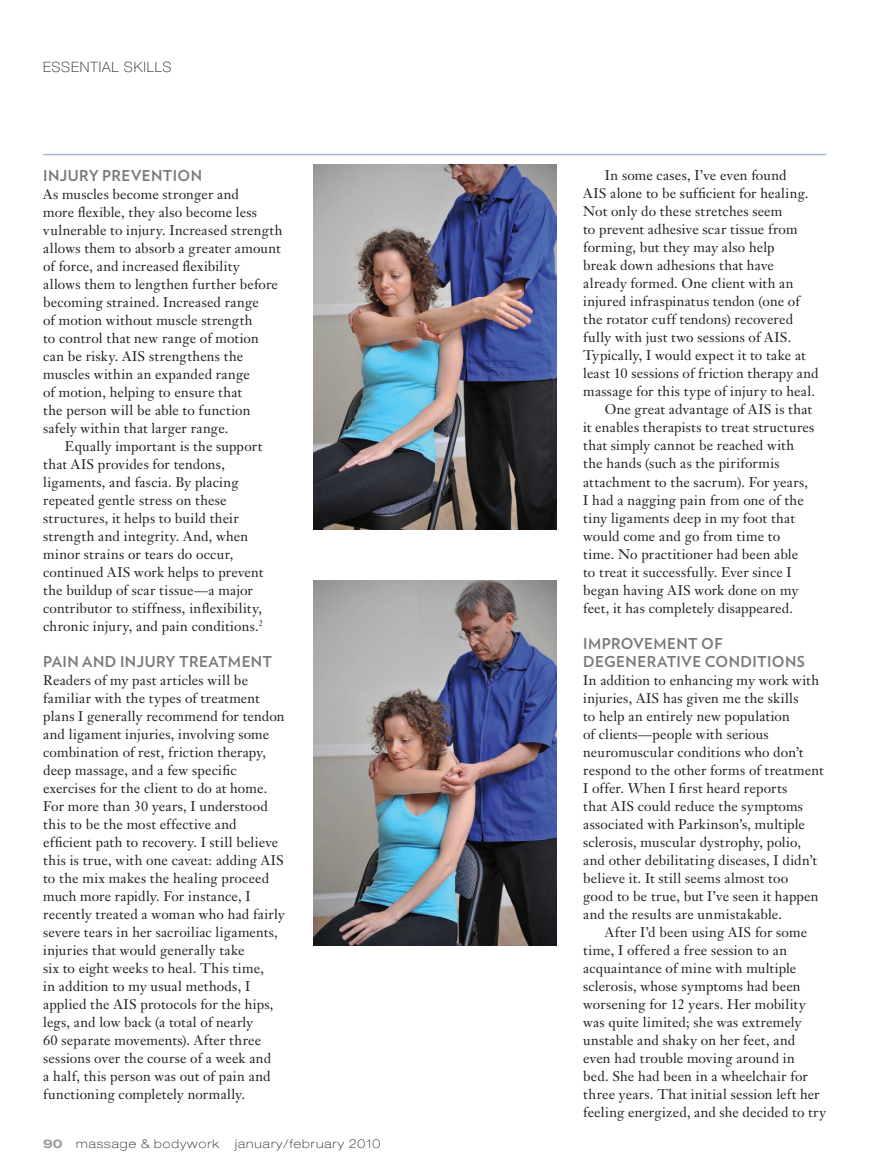
<style>
.page{position:relative;width:891px;height:1175px;background:#fff}
.page>*{position:absolute;margin:0;border:0;box-sizing:border-box;transform-origin:0 0}
.t1{font:700 15px/18px "Verlag";letter-spacing:.025em;color:#787b7d}
.t2{font:100 14.25px "Helvetica Neue";letter-spacing:.06em;color:#231f20}
.t3{font:13.8px/18px "Janson Text";letter-spacing:.015em;color:#231f20}
.t4{font:100 expanded 12px "Helvetica Neue";letter-spacing:.085em;color:#231f20}
.s1{font-weight:700;color:#979ea2}
</style>
<div class="page">
<hr style="left:43px;top:154px;width:783px;height:1px;background:#a1bcd3">
<img style="left:313px;top:164px;width:243px;height:365px">
<img style="left:313px;top:580px;width:243px;height:365px">
<p class="t2" style="left:43px;top:59px;width:130px">ESSENTIAL SKILLS</p>
<p class="t1" style="left:43px;top:165px;width:160px">I NJURY PREVENTION</p>
<p class="t3" style="left:43px;top:185px;width:241px">As muscles become stronger and<br>more flexible, they also become less vulnerable to injury. Increased strength allows them to absorb a greater amount of force, and increased flexibility<br>allows them to lengthen further before becoming strained. Increased range<br>of motion without muscle strength<br>to control that new range of motion can be risky. AIS strengthens the muscles within an expanded range<br>of motion, helping to ensure that<br>the person will be able to function safely within that larger range.</p>
<p class="t3" style="left:43px;top:437px;width:222px;text-indent:22px">Equally important is the support that AIS provides for tendons, ligaments, and fascia. By placing repeated gentle stress on these structures, it helps to build their strength and integrity. And, when minor strains or tears do occur, continued AIS work helps to prevent the buildup of scar tissue—a major contributor to stiffness, inflexibility, chronic injury, and pain conditions.<sup>2</sup></p>
<p class="t1" style="left:43px;top:651px;width:226px">PAIN AND I NJURY TREATMENT</p>
<p class="t3" style="left:43px;top:671px;width:243px">Readers of my past articles will be familiar with the types of treatment plans I generally recommend for tendon and ligament injuries, involving some combination of rest, friction therapy, deep massage, and a few specific exercises for the client to do at home.<br>For more than 30 years, I understood this to be the most effective and efficient path to recovery. I still believe this is true, with one caveat: adding AIS to the mix makes the healing proceed much more rapidly. For instance, I recently treated a woman who had fairly severe tears in her sacroiliac ligaments, injuries that would generally take<br>six to eight weeks to heal. This time,<br>in addition to my usual methods, I applied the AIS protocols for the hips, legs, and low back (a total of nearly<br>60 separate movements). After three sessions over the course of a week and<br>a half, this person was out of pain and functioning completely normally.</p>
<p class="t4" style="left:43px;top:1137px;width:178px"><span class="s1">90</span> massage &amp; bodywork</p>
<p class="t4" style="left:235px;top:1137px;width:147px">january/february 2010</p>
<p class="t3" style="left:605px;top:166px;width:183px">In some cases, I’ve even found</p>
<p class="t3" style="left:583px;top:184px;width:227px">AIS alone to be sufficient for healing.</p>
<p class="t3" style="left:583px;top:202px;width:201px">Not only do these stretches seem</p>
<p class="t3" style="left:583px;top:220px;width:216px">to prevent adhesive scar tissue from</p>
<p class="t3" style="left:583px;top:238px;width:193px">forming, but they may also help</p>
<p class="t3" style="left:583px;top:256px;width:192px">break down adhesions that have</p>
<p class="t3" style="left:583px;top:274px;width:212px">already formed. One client with an</p>
<p class="t3" style="left:583px;top:292px;width:218px">injured infraspinatus tendon (one of</p>
<p class="t3" style="left:583px;top:310px;width:211px">the rotator cuff tendons) recovered</p>
<p class="t3" style="left:583px;top:328px;width:210px">fully with just two sessions of AIS.</p>
<p class="t3" style="left:583px;top:346px;width:224px">Typically, I would expect it to take at</p>
<p class="t3" style="left:583px;top:364px;width:237px">least 10 sessions of friction therapy and</p>
<p class="t3" style="left:583px;top:382px;width:233px">massage for this type of injury to heal.</p>
<p class="t3" style="left:605px;top:400px;width:209px">One great advantage of AIS is that</p>
<p class="t3" style="left:583px;top:418px;width:233px">it enables therapists to treat structures</p>
<p class="t3" style="left:583px;top:436px;width:213px">that simply cannot be reached with</p>
<p class="t3" style="left:583px;top:454px;width:198px">the hands (such as the piriformis</p>
<p class="t3" style="left:583px;top:472px;width:226px">attachment to the sacrum). For years,</p>
<p class="t3" style="left:583px;top:490px;width:222px">I had a nagging pain from one of the</p>
<p class="t3" style="left:583px;top:508px;width:213px">tiny ligaments deep in my foot that</p>
<p class="t3" style="left:583px;top:526px;width:198px">would come and go from time to</p>
<p class="t3" style="left:583px;top:544px;width:216px">time. No practitioner had been able</p>
<p class="t3" style="left:583px;top:562px;width:210px">to treat it successfully. Ever since I</p>
<p class="t3" style="left:583px;top:580px;width:217px">began having AIS work done on my</p>
<p class="t3" style="left:583px;top:598px;width:211px">feet, it has completely disappeared.</p>
<p class="t1" style="left:583px;top:633px;width:221px">IMPROVEMENT OF<br>DEGENERATIVE CONDITIONS</p>
<p class="t3" style="left:583px;top:671px;width:242px">In addition to enhancing my work with injuries, AIS has given me the skills<br>to help an entirely new population<br>of clients—people with serious neuromuscular conditions who don’t respond to the other forms of treatment I offer. When I first heard reports<br>that AIS could reduce the symptoms associated with Parkinson’s, multiple sclerosis, muscular dystrophy, polio, and other debilitating diseases, I didn’t believe it. It still seems almost too<br>good to be true, but I’ve seen it happen and the results are unmistakable.</p>
<p class="t3" style="left:583px;top:923px;width:244px;text-indent:22px">After I’d been using AIS for some time, I offered a free session to an acquaintance of mine with multiple sclerosis, whose symptoms had been worsening for 12 years. Her mobility was quite limited; she was extremely unstable and shaky on her feet, and<br>even had trouble moving around in<br>bed. She had been in a wheelchair for three years. That initial session left her feeling energized, and she decided to try</p>
</div>
